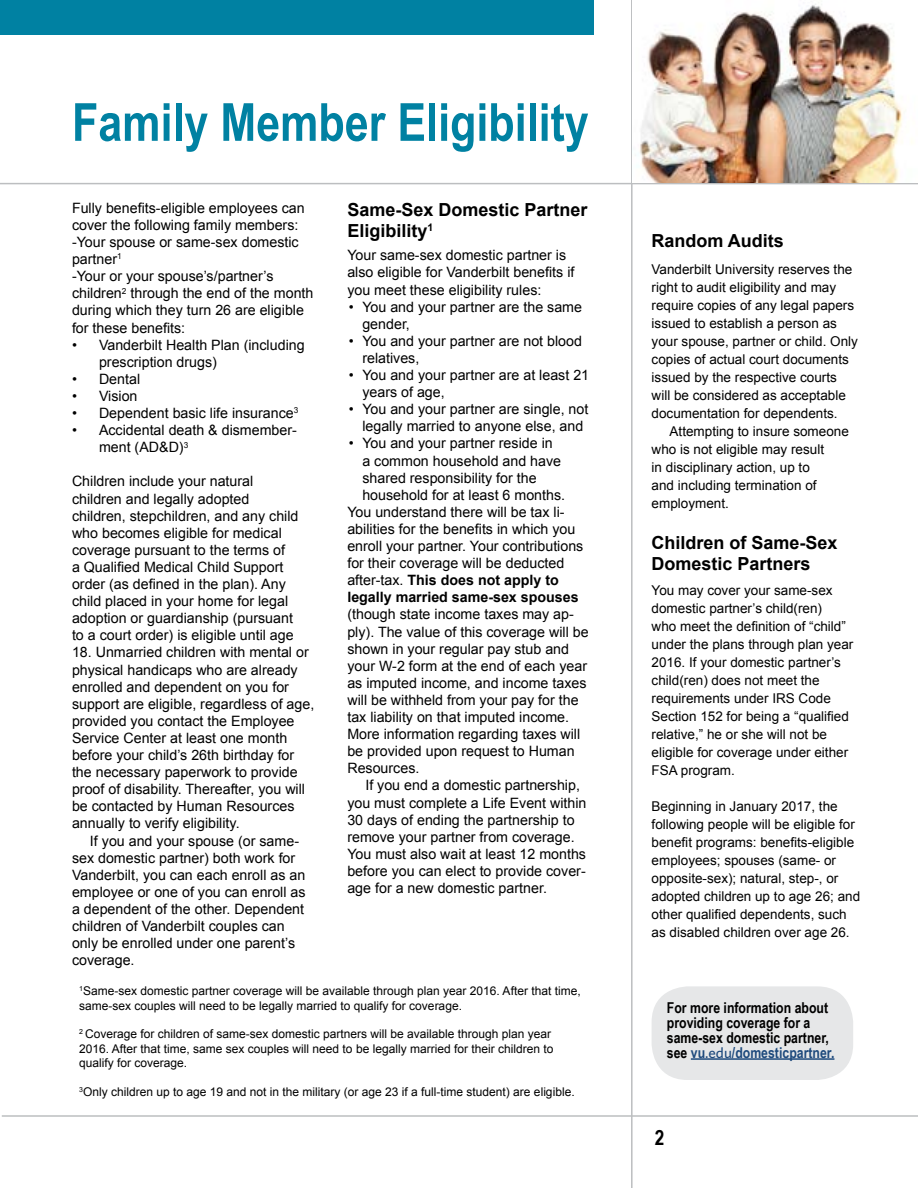
<style>
.page{position:relative;width:918px;height:1188px;background:#fff}
.page>*{position:absolute;margin:0;border:0;box-sizing:border-box;transform-origin:0 0}
.t1{font:700 52.5px "Arial Narrow";color:#0081a2}
.t2{font:700 21px "Arial Narrow";color:#000}
.t3{font:700 18px/21.6px "Arial";color:#000}
.t4{font:700 15px/15px "Arial Narrow";color:#000}
.t5{font:14.25px/17.1px "Arial";color:#000}
.t6{font:700 14.25px "Arial";color:#000}
.t7{font:13.5px/18px "Arial";color:#000}
.t8{font:12px/14.4px "Arial";color:#000}
.s1{font-weight:400}
.s2{color:#1e4a7d}
.s3{font-family:"Whitney";font-weight:500;color:#1e4a7d}
</style>
<div class="page">
<hr style="left:2px;top:1115px;width:916px;height:2px;background:#bcbec0">
<hr style="left:631px;top:0;width:2px;height:1188px;background:#bcbec0">
<hr style="left:0;top:183px;width:918px;height:1px;background:#bcbec0">
<div style="left:652px;top:986px;width:201px;height:94px;background:#e6e7e8;border-radius:36px"></div>
<div style="left:0;top:0;width:594px;height:34px;background:#0081a2"></div>
<hr style="left:691px;top:1058px;width:143px;height:2px;background:#1e4a7d">
<img style="left:632px;top:0;width:280px;height:183px">
<h1 class="t1" style="left:72px;top:83px;width:518px">Family Member Eligibility</h1>
<p class="t5" style="left:72px;top:199px;width:243px">Fully benefits-eligible employees can cover the following family members: -Your spouse or same-sex domestic partner<sup>1<br></sup>-Your or your spouse’s/partner’s children<sup>2</sup> through the end of the month during which they turn 26 are eligible for these benefits:</p>
<p class="t5" style="left:99px;top:336px;width:207px;text-indent:-27px">• Vanderbilt Health Plan (including prescription drugs)</p>
<p class="t5" style="left:72px;top:370px;width:70px">• Dental</p>
<p class="t5" style="left:72px;top:388px;width:67px">• Vision</p>
<p class="t5" style="left:72px;top:405px;width:228px">• Dependent basic life insurance<sup>3</sup></p>
<p class="t5" style="left:99px;top:422px;width:200px;text-indent:-27px">• Accidental death &amp; dismember&shy;ment (AD&amp;D)<sup>3</sup></p>
<p class="t5" style="left:72px;top:473px;width:228px">Children include your natural children and legally adopted children, stepchildren, and any child who becomes eligible for medical coverage pursuant to the terms of<br>a Qualified Medical Child Support order (as defined in the plan). Any child placed in your home for legal adoption or guardianship (pursuant to a court order) is eligible until age</p>
<p class="t5" style="left:72px;top:644px;width:244px">18. Unmarried children with mental or physical handicaps who are already enrolled and dependent on you for support are eligible, regardless of age, provided you contact the Employee Service Center at least one month before your child’s 26th birthday for the necessary paperwork to provide proof of disability. Thereafter, you will be contacted by Human Resources annually to verify eligibility.</p>
<p class="t5" style="left:72px;top:832px;width:235px;text-indent:18px">If you and your spouse (or same&shy;sex domestic partner) both work for<br>Vanderbilt, you can each enroll as an employee or one of you can enroll as a dependent of the other. Dependent children of Vanderbilt couples can only be enrolled under one parent’s coverage.</p>
<p class="t3" style="left:347px;top:199px;width:242px">Same-Sex Domestic Partner<br>Eligibility<sup>1</sup></p>
<p class="t5" style="left:347px;top:247px;width:229px">Your same-sex domestic partner is also eligible for Vanderbilt benefits if you meet these eligibility rules:</p>
<p class="t5" style="left:362px;top:298px;width:221px;text-indent:-13px">• You and your partner are the same gender,</p>
<p class="t5" style="left:362px;top:332px;width:221px;text-indent:-13px">• You and your partner are not blood relatives,</p>
<p class="t5" style="left:362px;top:367px;width:228px;text-indent:-13px">• You and your partner are at least 21 years of age,</p>
<p class="t5" style="left:349px;top:401px;width:241px;text-align:center">• You and your partner are single, not legally married to anyone else, and</p>
<p class="t5" style="left:349px;top:435px;width:205px">• You and your partner reside in</p>
<p class="t5" style="left:362px;top:452px;width:200px">a common household and have</p>
<p class="t5" style="left:362px;top:469px;width:176px">shared responsibility for the</p>
<p class="t5" style="left:362px;top:486px;width:204px">household for at least 6 months.</p>
<p class="t5" style="left:347px;top:503px;width:219px">You understand there will be tax li-</p>
<p class="t5" style="left:347px;top:521px;width:230px">abilities for the benefits in which you</p>
<p class="t5" style="left:347px;top:538px;width:238px">enroll your partner. Your contributions</p>
<p class="t5" style="left:347px;top:555px;width:219px">for their coverage will be deducted</p>
<p class="t6" style="left:347px;top:571px;width:213px"><span class="s1">after-tax.</span> This does not apply to</p>
<p class="t6" style="left:347px;top:588px;width:233px">legally married same-sex spouses</p>
<p class="t5" style="left:347px;top:606px;width:243px">(though state income taxes may ap&shy;ply). The value of this coverage will be shown in your regular pay stub and your W-2 form at the end of each year as imputed income, and income taxes will be withheld from your pay for the tax liability on that imputed income.<br>More information regarding taxes will be provided upon request to Human Resources.</p>
<p class="t5" style="left:347px;top:777px;width:241px;text-indent:18px">If you end a domestic partnership, you must complete a Life Event within 30 days of ending the partnership to remove your partner from coverage.<br>You must also wait at least 12 months before you can elect to provide cover&shy;age for a new domestic partner.</p>
<p class="t8" style="left:79px;top:984px;width:503px"><sup>1</sup>Same-sex domestic partner coverage will be available through plan year 2016. After that time, same-sex couples will need to be legally married to qualify for coverage.</p>
<p class="t8" style="left:79px;top:1027px;width:476px"><sup>2</sup> Coverage for children of same-sex domestic partners will be available through plan year<br>2016. After that time, same sex couples will need to be legally married for their children to qualify for coverage.</p>
<p class="t8" style="left:79px;top:1085px;width:497px"><sup>3</sup>Only children up to age 19 and not in the military (or age 23 if a full-time student) are eligible.</p>
<p class="t3" style="left:652px;top:231px;width:134px">Random Audits</p>
<p class="t7" style="left:652px;top:261px;width:208px">Vanderbilt University reserves the right to audit eligibility and may require copies of any legal papers issued to establish a person as your spouse, partner or child. Only copies of actual court documents issued by the respective courts will be considered as acceptable documentation for dependents.</p>
<p class="t7" style="left:652px;top:422px;width:199px;text-indent:18px">Attempting to insure someone who is not eligible may result<br>in disciplinary action, up to<br>and including termination of employment.</p>
<p class="t3" style="left:652px;top:532px;width:188px;line-height:21px">Children of Same-Sex<br>Domestic Partners</p>
<p class="t7" style="left:652px;top:582px;width:203px">You may cover your same-sex domestic partner’s child(ren)<br>who meet the definition of “child” under the plans through plan year<br>2016. If your domestic partner’s child(ren) does not meet the requirements under IRS Code<br>Section 152 for being a “qualified relative,” he or she will not be eligible for coverage under either<br>FSA program.</p>
<p class="t7" style="left:652px;top:797px;width:210px">Beginning in January 2017, the following people will be eligible for benefit programs: benefits-eligible employees; spouses (same- or opposite-sex); natural, step-, or adopted children up to age 26; and other qualified dependents, such as disabled children over age 26.</p>
<p class="t4" style="left:667px;top:999px;width:169px">For more information about providing coverage for a same-sex domestic partner, see <span class="s2">vu</span><span class="s3">.edu</span><span class="s2">/domesticpartner.</span></p>
<h2 class="t2" style="left:655px;top:1122px;width:11px">2</h2>
</div>
